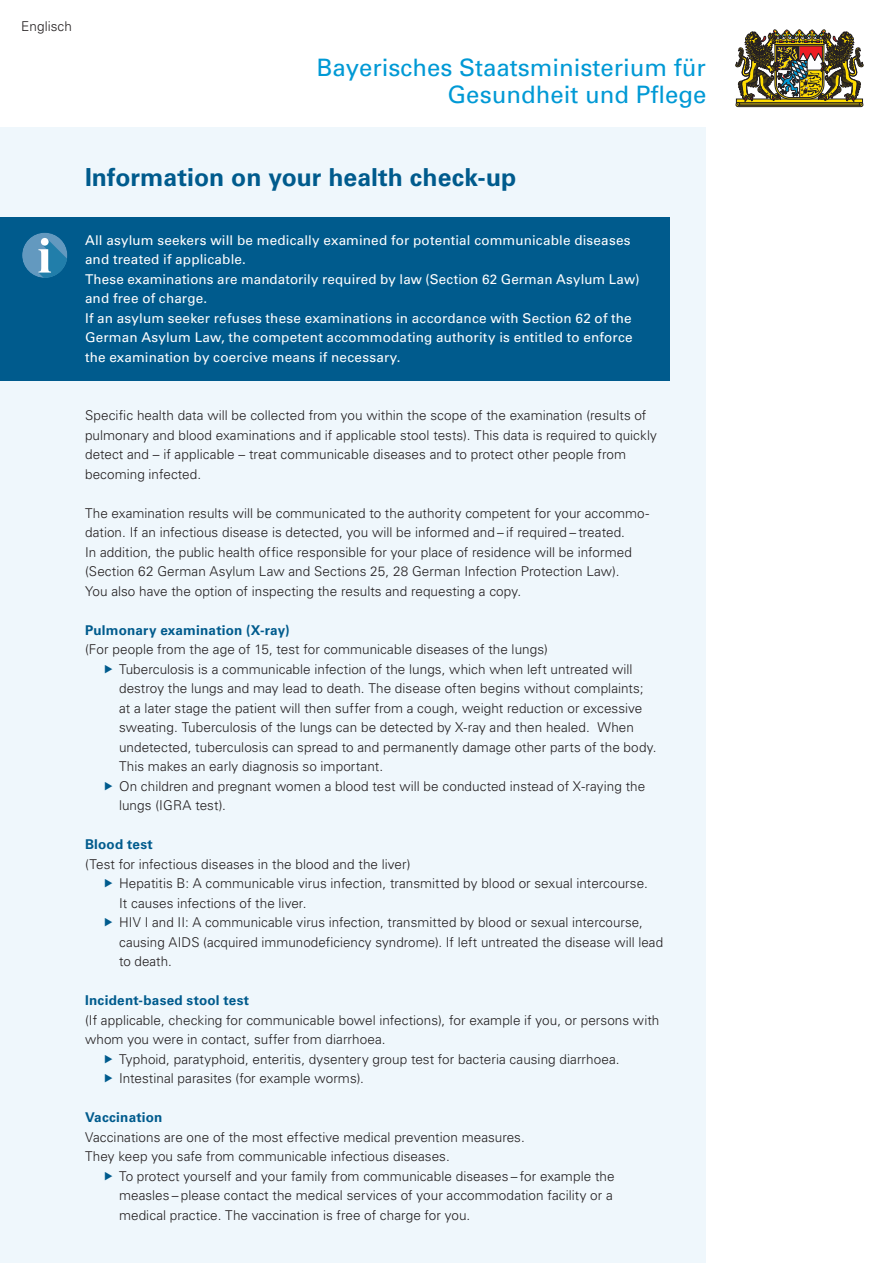
<style>
.page{position:relative;width:893px;height:1263px;background:#fff}
.page>*{position:absolute;margin:0;border:0;box-sizing:border-box;transform-origin:0 0}
.t1{font:700 24.75px "Univers LT Std";color:#005b8d}
.t2{font:24px/26.4px "Univers";color:#0099d5;text-align:right}
.t3{font:300 13.5px/19.5px "Univers LT Std";color:#231f20}
.t4{font:13.5px/19.5px "Univers LT Std";letter-spacing:.01em;color:#fff}
.t5{font:700 13.5px "Univers LT Std";letter-spacing:.015em;color:#005b8d}
</style>
<div class="page">
<div style="left:0;top:128px;width:706px;height:1135px;background:#eff7fc"></div>
<svg style="left:735px;top:29px;width:129px;height:78px"></svg>
<div style="left:0;top:218px;width:670px;height:163px;background:#005b8d"></div>
<div style="left:22px;top:233px;width:45px;height:45px;background:#6399bf;border-radius:50%"></div>
<svg style="left:38px;top:238px;width:29px;height:40px"></svg>
<p class="t3" style="left:21px;top:17px;width:52px">Englisch</p>
<h2 class="t2" style="left:316px;top:57px;width:391px">Bayerisches Staatsministerium für<br>Gesundheit und Pflege</h2>
<h1 class="t1" style="left:85px;top:168px;width:433px">Information on your health check-up</h1>
<p class="t4" style="left:85px;top:231px;width:556px">All asylum seekers will be medically examined for potential communicable diseases and treated if applicable.<br>These examinations are mandatorily required by law (Section 62 German Asylum Law) and free of charge.<br>If an asylum seeker refuses these examinations in accordance with Section 62 of the German Asylum Law, the competent accommodating authority is entitled to enforce the examination by coercive means if necessary.</p>
<p class="t3" style="left:85px;top:406px;width:573px">Specific health data will be collected from you within the scope of the examination (results of pulmonary and blood examinations and if applicable stool tests). This data is required to quickly detect and – if applicable – treat communicable diseases and to protect other people from becoming infected.</p>
<p class="t3" style="left:85px;top:504px;width:566px">The examination results will be communicated to the authority competent for your accommo&shy;dation. If an infectious disease is detected, you will be informed and – if required – treated.<br>In addition, the public health office responsible for your place of residence will be informed (Section 62 German Asylum Law and Sections 25, 28 German Infection Protection Law).<br>You also have the option of inspecting the results and requesting a copy.</p>
<p class="t5" style="left:85px;top:624px;width:206px">Pulmonary examination (X-ray)</p>
<p class="t3" style="left:119px;top:640px;width:539px;text-indent:-34px">(For people from the age of 15, test for communicable diseases of the lungs)<br>Tuberculosis is a communicable infection of the lungs, which when left untreated will destroy the lungs and may lead to death. The disease often begins without complaints; at a later stage the patient will then suffer from a cough, weight reduction or excessive sweating. Tuberculosis of the lungs can be detected by X-ray and then healed. When undetected, tuberculosis can spread to and permanently damage other parts of the body.<br>This makes an early diagnosis so important.<br>On children and pregnant women a blood test will be conducted instead of X-raying the lungs (IGRA test).</p>
<p class="t5" style="left:85px;top:839px;width:69px">Blood test</p>
<p class="t3" style="left:119px;top:855px;width:546px;text-indent:-34px">(Test for infectious diseases in the blood and the liver)<br>Hepatitis B: A communicable virus infection, transmitted by blood or sexual intercourse.<br>It causes infections of the liver.<br>HIV I and II: A communicable virus infection, transmitted by blood or sexual intercourse, causing AIDS (acquired immunodeficiency syndrome). If left untreated the disease will lead to death.</p>
<p class="t5" style="left:85px;top:995px;width:166px">Incident-based stool test</p>
<p class="t3" style="left:85px;top:1011px;width:576px">(If applicable, checking for communicable bowel infections), for example if you, or persons with</p>
<p class="t3" style="left:85px;top:1030px;width:302px">whom you were in contact, suffer from diarrhoea.</p>
<p class="t3" style="left:119px;top:1050px;width:502px">Typhoid, paratyphoid, enteritis, dysentery group test for bacteria causing diarrhoea.</p>
<p class="t3" style="left:119px;top:1069px;width:246px">Intestinal parasites (for example worms).</p>
<p class="t5" style="left:85px;top:1112px;width:79px">Vaccination</p>
<p class="t3" style="left:85px;top:1128px;width:441px">Vaccinations are one of the most effective medical prevention measures.<br>They keep you safe from communicable infectious diseases.</p>
<p class="t3" style="left:119px;top:1167px;width:497px">To protect yourself and your family from communicable diseases – for example the measles – please contact the medical services of your accommodation facility or a medical practice. The vaccination is free of charge for you.</p>
</div>
